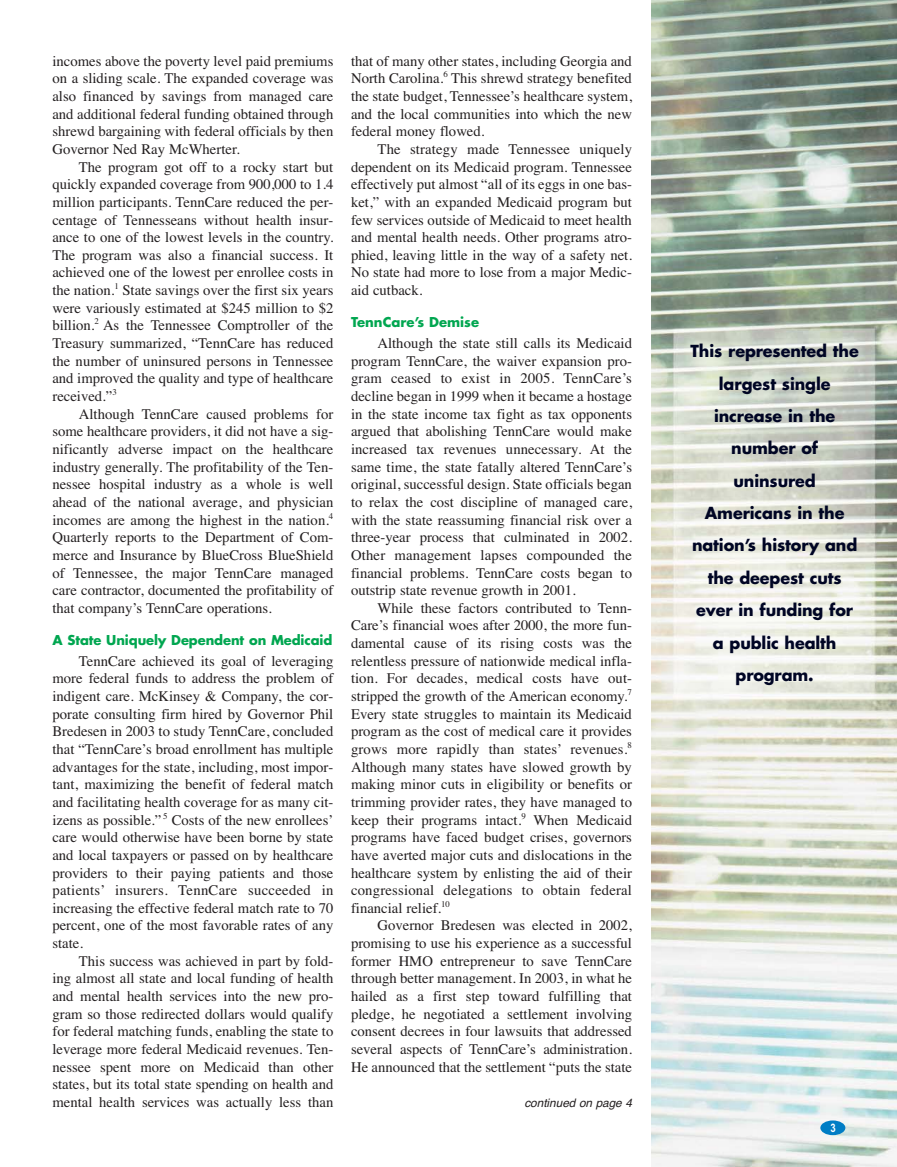
<style>
.page{position:relative;width:897px;height:1167px;background:#fff}
.page>*{position:absolute;margin:0;border:0;box-sizing:border-box;transform-origin:0 0}
.t1{font:700 16.2px/32.4px "Futura";letter-spacing:-.005em;color:#000524;text-align:center}
.t2{font:14.7px/17.7px "Times";color:#231f20;text-align:justify}
.t3{font:700 13.2px "Futura";letter-spacing:-.005em;color:#00a650}
.t4{font:italic 11.7px "Helvetica";color:#231f20}
.t5{font:700 11.7px "Arial Narrow";color:#fff}
</style>
<div class="page">
<img style="left:651px;top:0;width:245px;height:1166px">
<div style="left:820px;top:1120px;width:25px;height:15px;background:#007dc5;border-radius:50%"></div>
<p class="t2" style="left:52px;top:53px;width:282px">incomes above the poverty level paid premiums on a sliding scale. The expanded coverage was also financed by savings from managed care and additional federal funding obtained through shrewd bargaining with federal officials by then Governor Ned Ray McWherter.</p>
<p class="t2" style="left:52px;top:159px;width:282px;text-indent:26px">The program got off to a rocky start but quickly expanded coverage from 900,000 to 1.4 million participants. TennCare reduced the per&shy;centage of Tennesseans without health insur&shy;ance to one of the lowest levels in the country.<br>The program was also a financial success. It achieved one of the lowest per enrollee costs in the nation.<sup>1</sup> State savings over the first six years were variously estimated at $245 million to $2 billion.<sup>2</sup> As the Tennessee Comptroller of the Treasury summarized, “TennCare has reduced the number of uninsured persons in Tennessee and improved the quality and type of healthcare received.”<sup>3</sup></p>
<p class="t2" style="left:52px;top:406px;width:282px;text-indent:26px">Although TennCare caused problems for some healthcare providers, it did not have a sig&shy;nificantly adverse impact on the healthcare industry generally. The profitability of the Ten&shy;nessee hospital industry as a whole is well ahead of the national average, and physician incomes are among the highest in the nation.<sup>4<br></sup>Quarterly reports to the Department of Com&shy;merce and Insurance by BlueCross BlueShield of Tennessee, the major TennCare managed care contractor, documented the profitability of that company’s TennCare operations.</p>
<p class="t3" style="left:52px;top:634px;width:281px">A State Uniquely Dependent on Medicaid</p>
<p class="t2" style="left:52px;top:653px;width:282px;text-indent:26px">TennCare achieved its goal of leveraging more federal funds to address the problem of indigent care. McKinsey &amp; Company, the cor&shy;porate consulting firm hired by Governor Phil Bredesen in 2003 to study TennCare, concluded that “TennCare’s broad enrollment has multiple advantages for the state, including, most impor&shy;tant, maximizing the benefit of federal match and facilitating health coverage for as many cit&shy;izens as possible.” <sup>5</sup> Costs of the new enrollees’ care would otherwise have been borne by state and local taxpayers or passed on by healthcare providers to their paying patients and those patients’ insurers. TennCare succeeded in increasing the effective federal match rate to 70 percent, one of the most favorable rates of any state.</p>
<p class="t2" style="left:52px;top:953px;width:282px;text-indent:26px">This success was achieved in part by fold&shy;ing almost all state and local funding of health and mental health services into the new pro&shy;gram so those redirected dollars would qualify for federal matching funds, enabling the state to leverage more federal Medicaid revenues. Ten&shy;nessee spent more on Medicaid than other states, but its total state spending on health and mental health services was actually less than</p>
<p class="t2" style="left:351px;top:53px;width:282px">that of many other states, including Georgia and North Carolina.<sup>6</sup> This shrewd strategy benefited the state budget, Tennessee’s healthcare system, and the local communities into which the new federal money flowed.</p>
<p class="t2" style="left:351px;top:141px;width:282px;text-indent:26px">The strategy made Tennessee uniquely dependent on its Medicaid program. Tennessee effectively put almost “all of its eggs in one bas&shy;ket,” with an expanded Medicaid program but few services outside of Medicaid to meet health and mental health needs. Other programs atro&shy;phied, leaving little in the way of a safety net.<br>No state had more to lose from a major Medic&shy;aid cutback.</p>
<p class="t3" style="left:351px;top:316px;width:129px">TennCare’s Demise</p>
<p class="t2" style="left:351px;top:335px;width:282px;text-indent:26px">Although the state still calls its Medicaid program TennCare, the waiver expansion pro&shy;gram ceased to exist in 2005. TennCare’s decline began in 1999 when it became a hostage in the state income tax fight as tax opponents argued that abolishing TennCare would make increased tax revenues unnecessary. At the same time, the state fatally altered TennCare’s original, successful design. State officials began to relax the cost discipline of managed care, with the state reassuming financial risk over a three-year process that culminated in 2002.<br>Other management lapses compounded the financial problems. TennCare costs began to outstrip state revenue growth in 2001.</p>
<p class="t2" style="left:351px;top:600px;width:282px;text-indent:26px">While these factors contributed to Tenn-Care’s financial woes after 2000, the more fun&shy;damental cause of its rising costs was the relentless pressure of nationwide medical infla&shy;tion. For decades, medical costs have out&shy;stripped the growth of the American economy.<sup>7<br></sup>Every state struggles to maintain its Medicaid program as the cost of medical care it provides grows more rapidly than states’ revenues.<sup>8<br></sup>Although many states have slowed growth by making minor cuts in eligibility or benefits or trimming provider rates, they have managed to keep their programs intact.<sup>9</sup> When Medicaid programs have faced budget crises, governors have averted major cuts and dislocations in the healthcare system by enlisting the aid of their congressional delegations to obtain federal financial relief.<sup>10</sup></p>
<p class="t2" style="left:351px;top:918px;width:282px;text-indent:26px">Governor Bredesen was elected in 2002, promising to use his experience as a successful former HMO entrepreneur to save TennCare through better management. In 2003, in what he hailed as a first step toward fulfilling that pledge, he negotiated a settlement involving consent decrees in four lawsuits that addressed several aspects of TennCare’s administration.<br>He announced that the settlement “puts the state</p>
<p class="t4" style="left:524px;top:1098px;width:111px">continued on page 4</p>
<p class="t1" style="left:690px;top:336px;width:170px">This represented the largest single increase in the number of uninsured<br>Americans in the nation’s history and the deepest cuts ever in funding for a public health program.</p>
<p class="t5" style="left:830px;top:1123px;width:7px">3</p>
</div>
